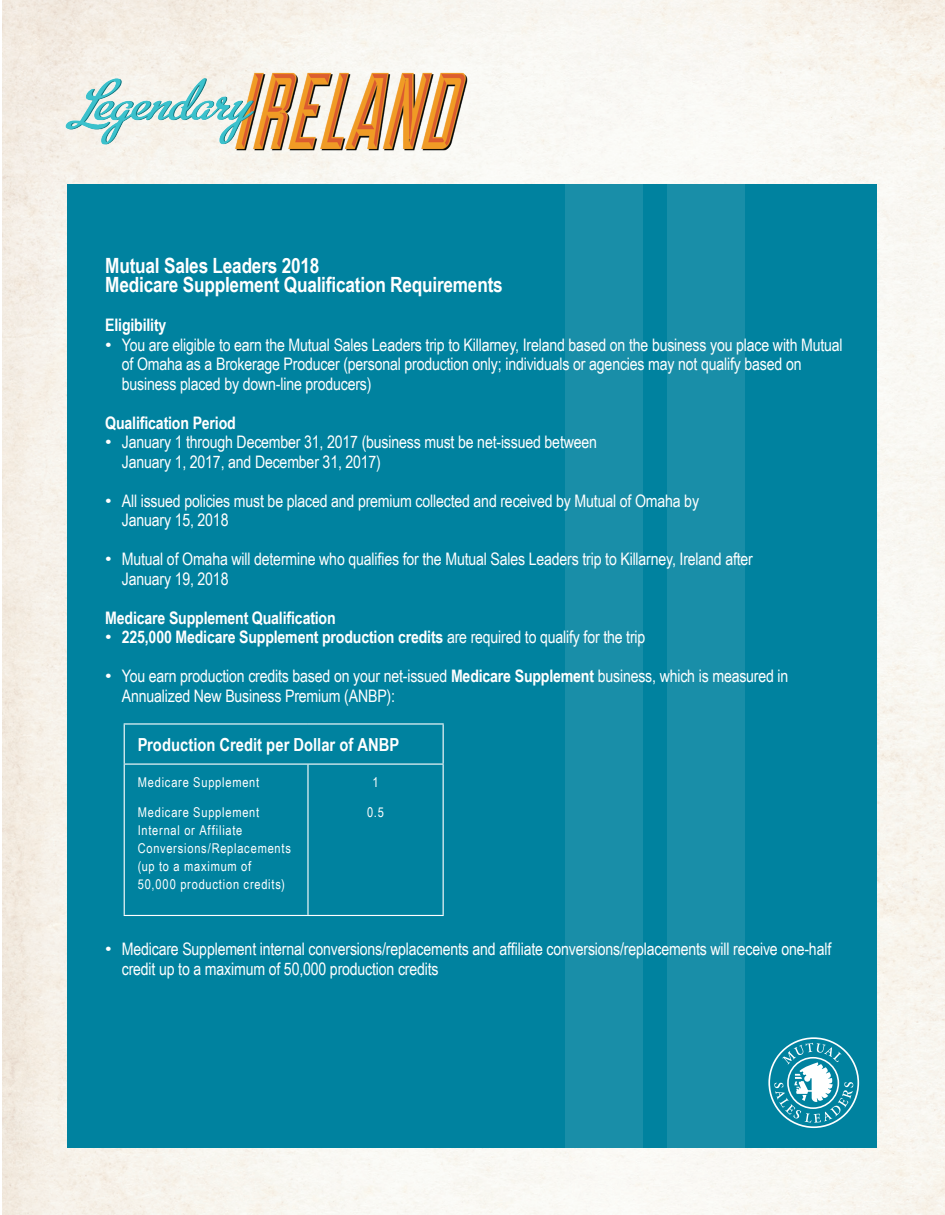
<style>
.page{position:relative;width:945px;height:1215px;background:#fff}
.page>*{position:absolute;margin:0;border:0;box-sizing:border-box;transform-origin:0 0}
.t1{font:700 21px/19.5px "Arial Narrow";letter-spacing:-.01em;color:#fff}
.t2{font:700 18px "Arial Narrow";color:#fff}
.t3{font:17.25px/19.5px "Arial Narrow";letter-spacing:-.01em;color:#fff;scale:1.31 1}
.t4{font:700 17.25px "Arial Narrow";letter-spacing:-.01em;color:#fff}
.t5{font:13.5px/18px "Arial Narrow";letter-spacing:.055em;color:#fff}
.s1{font-weight:400}
.s2{font-weight:700}
</style>
<div class="page">
<img style="left:2px;top:0;width:943px;height:1215px">
<div style="left:68px;top:184px;width:810px;height:964px;background:#00829f"></div>
<svg style="left:667px;top:0;width:78px;height:1212px;fill:#198ea8"></svg>
<svg style="left:565px;top:0;width:78px;height:1212px;fill:#198ea8"></svg>
<img style="left:62px;top:68px;width:414px;height:88px">
<div style="left:768px;top:1037px;width:91px;height:91px;border:2px solid #fff;border-radius:50%"></div>
<svg style="left:774px;top:1043px;width:79px;height:80px"></svg>
<hr style="left:124px;top:723px;width:184px;height:2px;background:#fff">
<hr style="left:124px;top:725px;width:1px;height:39px;background:#fff">
<hr style="left:308px;top:723px;width:136px;height:2px;background:#fff">
<hr style="left:443px;top:725px;width:1px;height:39px;background:#fff">
<hr style="left:124px;top:764px;width:184px;height:1px;background:#fff">
<hr style="left:124px;top:765px;width:1px;height:150px;background:#fff">
<hr style="left:308px;top:764px;width:136px;height:1px;background:#fff">
<hr style="left:307px;top:765px;width:2px;height:150px;background:#fff">
<hr style="left:443px;top:765px;width:1px;height:150px;background:#fff">
<hr style="left:124px;top:915px;width:184px;height:1px;background:#fff">
<hr style="left:308px;top:915px;width:136px;height:1px;background:#fff">
<p class="t1" style="left:105px;top:255px;width:399px">Mutual Sales Leaders 2018<br>Medicare Supplement Qualification Requirements</p>
<p class="t4" style="left:105px;top:312px;width:63px">Eligibility</p>
<p class="t3" style="left:122px;top:334px;width:552px;text-indent:-17px">• You are eligible to earn the Mutual Sales Leaders trip to Killarney, Ireland based on the business you place with Mutual of Omaha as a Brokerage Producer (personal production only; individuals or agencies may not qualify based on business placed by down-line producers)</p>
<p class="t4" style="left:105px;top:410px;width:132px">Qualification Period</p>
<p class="t3" style="left:122px;top:432px;width:364px;text-indent:-17px">• January 1 through December 31, 2017 (business must be net-issued between<br>January 1, 2017, and December 31, 2017)</p>
<p class="t3" style="left:122px;top:490px;width:442px;text-indent:-17px">• All issued policies must be placed and premium collected and received by Mutual of Omaha by<br>January 15, 2018</p>
<p class="t3" style="left:122px;top:549px;width:483px;text-indent:-17px">• Mutual of Omaha will determine who qualifies for the Mutual Sales Leaders trip to Killarney, Ireland after<br>January 19, 2018</p>
<p class="t4" style="left:105px;top:605px;width:232px">Medicare Supplement Qualification</p>
<p class="t4" style="left:105px;top:624px;width:542px"><span class="s1">•</span> 225,000 Medicare Supplement production credits <span class="s1">are required to qualify for the trip</span></p>
<p class="t3" style="left:122px;top:666px;width:510px;text-indent:-17px">• You earn production credits based on your net-issued <span class="s2">Medicare Supplement</span> business, which is measured in<br>Annualized New Business Premium (ANBP):</p>
<p class="t2" style="left:138px;top:731px;width:263px">Production Credit per Dollar of ANBP</p>
<p class="t5" style="left:138px;top:773px;width:123px">Medicare Supplement</p>
<p class="t5" style="left:138px;top:803px;width:155px">Medicare Supplement<br>Internal or Affiliate<br>Conversions/Replacements (up to a maximum of<br>50,000 production credits)</p>
<p class="t5" style="left:367px;top:768px;width:18px;line-height:29.2px;text-align:center">1<br>0.5</p>
<p class="t3" style="left:122px;top:939px;width:543px;text-indent:-17px">• Medicare Supplement internal conversions/replacements and affiliate conversions/replacements will receive one-half credit up to a maximum of 50,000 production credits</p>
</div>
